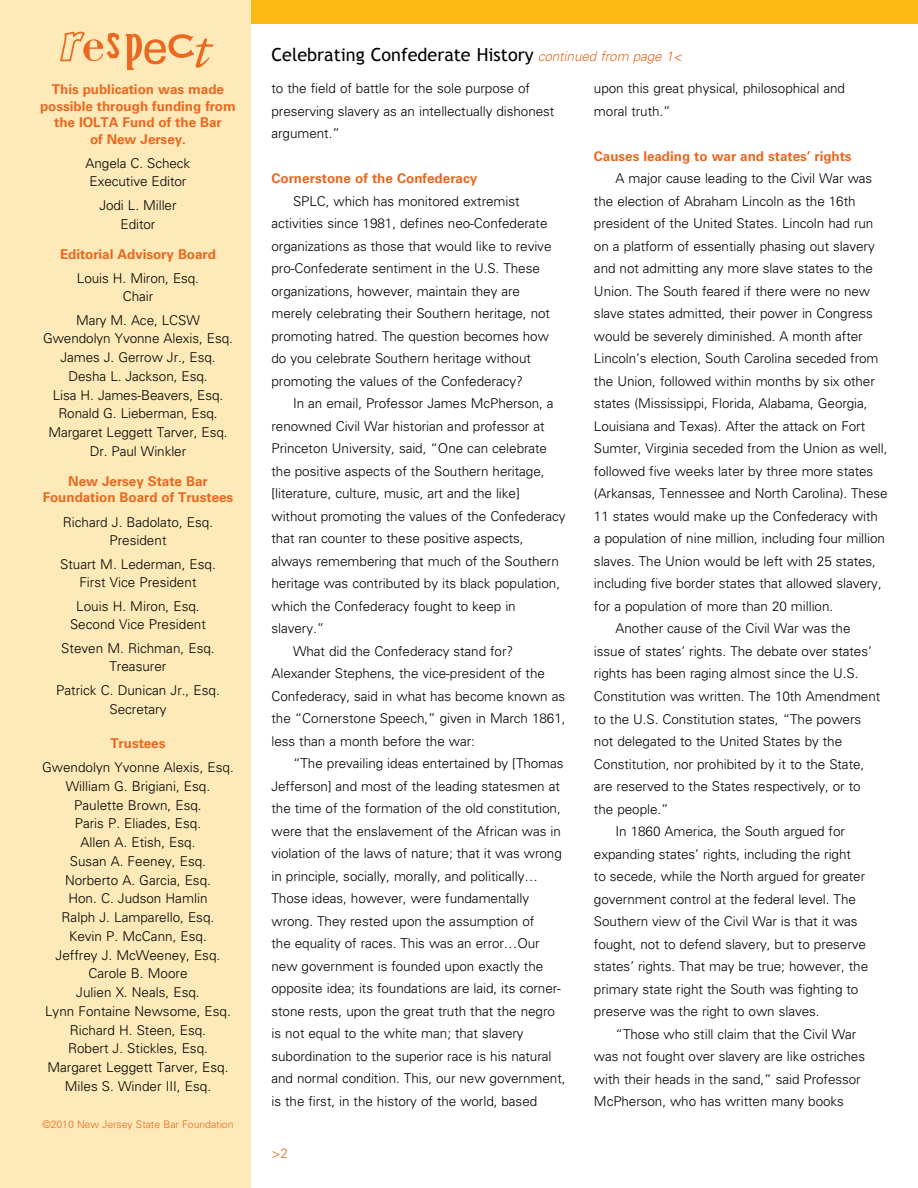
<style>
.page{position:relative;width:918px;height:1188px;background:#fff}
.page>*{position:absolute;margin:0;border:0;box-sizing:border-box;transform-origin:0 0}
.t1{font:18px "Trebuchet MS";color:#000}
.t2{font:300 13.5px/18.8px "Univers";letter-spacing:-.005em;color:#000;text-align:center}
.t3{font:700 13.5px/16.5px "Univers";letter-spacing:-.005em;color:#ea6820;text-align:center}
.t4{font:300 13.5px "Univers";color:#ea6820}
.t5{font:300 10.5px "Univers";letter-spacing:-.005em;color:#ea6820}
.s1{font-family:"Univers";font-weight:300;font-style:italic;font-size:13.5px;color:#ea6820}
</style>
<div class="page">
<div style="left:234px;top:0;width:684px;height:24px;background:#fdb913"></div>
<div style="left:0;top:0;width:251px;height:1188px;background:#feeab8"></div>
<svg style="left:60px;top:32px;width:59px;height:30px"></svg>
<svg style="left:126px;top:34px;width:87px;height:36px"></svg>
<p class="t3" style="left:40px;top:81px;width:197px">This publication was made possible through funding from the IOLTA Fund of the Bar<br>of New Jersey.</p>
<p class="t2" style="left:86px;top:154px;width:106px;text-align:left">Angela C. Scheck<br>Executive Editor</p>
<p class="t2" style="left:99px;top:196px;width:79px">Jodi L. Miller<br>Editor</p>
<p class="t3" style="left:60px;top:246px;width:157px">Editorial Advisory Board</p>
<p class="t2" style="left:77px;top:269px;width:124px">Louis H. Miron, Esq.<br>Chair</p>
<p class="t2" style="left:43px;top:311px;width:191px">Mary M. Ace, LCSW<br>Gwendolyn Yvonne Alexis, Esq.<br>James J. Gerrow Jr., Esq.<br>Desha L. Jackson, Esq.<br>Lisa H. James-Beavers, Esq.<br>Ronald G. Lieberman, Esq.<br>Margaret Leggett Tarver, Esq.<br>Dr. Paul Winkler</p>
<p class="t3" style="left:43px;top:473px;width:192px">New Jersey State Bar<br>Foundation Board of Trustees</p>
<p class="t2" style="left:63px;top:512px;width:152px">Richard J. Badolato, Esq.<br>President</p>
<p class="t2" style="left:60px;top:554px;width:157px">Stuart M. Lederman, Esq.<br>First Vice President</p>
<p class="t2" style="left:70px;top:597px;width:137px">Louis H. Miron, Esq.<br>Second Vice President</p>
<p class="t2" style="left:61px;top:639px;width:155px">Steven M. Richman, Esq.<br>Treasurer</p>
<p class="t2" style="left:56px;top:681px;width:165px">Patrick C. Dunican Jr., Esq.<br>Secretary</p>
<p class="t3" style="left:110px;top:735px;width:57px">Trustees</p>
<p class="t2" style="left:42px;top:758px;width:193px">Gwendolyn Yvonne Alexis, Esq.<br>William G. Brigiani, Esq.<br>Paulette Brown, Esq.<br>Paris P. Eliades, Esq.<br>Allen A. Etish, Esq.<br>Susan A. Feeney, Esq.<br>Norberto A. Garcia, Esq.<br>Hon. C. Judson Hamlin<br>Ralph J. Lamparello, Esq.<br>Kevin P. McCann, Esq.<br>Jeffrey J. McWeeney, Esq.<br>Carole B. Moore<br>Julien X. Neals, Esq.<br>Lynn Fontaine Newsome, Esq.<br>Richard H. Steen, Esq.<br>Robert J. Stickles, Esq.<br>Margaret Leggett Tarver, Esq.<br>Miles S. Winder III, Esq.</p>
<p class="t5" style="left:42px;top:1118px;width:193px">©2010 New Jersey State Bar Foundation</p>
<h1 class="t1" style="left:272px;top:44px;width:412px">Celebrating Confederate History <span class="s1">continued from page 1&lt;</span></h1>
<p class="t2" style="left:271px;top:77px;width:284px;line-height:22.5px;text-align:left">to the field of battle for the sole purpose of preserving slavery as an intellectually dishonest argument.”</p>
<p class="t3" style="left:271px;top:170px;width:207px">Cornerstone of the Confederacy</p>
<p class="t2" style="left:271px;top:190px;width:282px;line-height:22.5px;text-align:left;text-indent:22px">SPLC, which has monitored extremist activities since 1981, defines neo-Confederate organizations as those that would like to revive pro-Confederate sentiment in the U.S. These organizations, however, maintain they are merely celebrating their Southern heritage, not promoting hatred. The question becomes how do you celebrate Southern heritage without promoting the values of the Confederacy?</p>
<p class="t2" style="left:293px;top:394px;width:262px">In an email, Professor James McPherson, a</p>
<p class="t2" style="left:271px;top:417px;width:275px">renowned Civil War historian and professor at</p>
<p class="t2" style="left:271px;top:439px;width:277px">Princeton University, said, “One can celebrate</p>
<p class="t2" style="left:271px;top:462px;width:275px">the positive aspects of the Southern heritage,</p>
<p class="t2" style="left:271px;top:484px;width:250px">[literature, culture, music, art and the like]</p>
<p class="t2" style="left:271px;top:507px;width:296px">without promoting the values of the Confederacy</p>
<p class="t2" style="left:271px;top:529px;width:254px">that ran counter to these positive aspects,</p>
<p class="t2" style="left:271px;top:552px;width:289px">always remembering that much of the Southern</p>
<p class="t2" style="left:271px;top:574px;width:290px">heritage was contributed by its black population,</p>
<p class="t2" style="left:271px;top:597px;width:246px">which the Confederacy fought to keep in</p>
<p class="t2" style="left:271px;top:619px;width:54px">slavery.”</p>
<p class="t2" style="left:293px;top:642px;width:222px">What did the Confederacy stand for?</p>
<p class="t2" style="left:271px;top:664px;width:275px">Alexander Stephens, the vice-president of the</p>
<p class="t2" style="left:271px;top:687px;width:295px">Confederacy, said in what has become known as</p>
<p class="t2" style="left:271px;top:709px;width:296px">the “Cornerstone Speech,” given in March 1861,</p>
<p class="t2" style="left:271px;top:732px;width:205px">less than a month before the war:</p>
<p class="t2" style="left:293px;top:754px;width:272px">“The prevailing ideas entertained by [Thomas</p>
<p class="t2" style="left:271px;top:777px;width:290px">Jefferson] and most of the leading statesmen at</p>
<p class="t2" style="left:271px;top:799px;width:291px">the time of the formation of the old constitution,</p>
<p class="t2" style="left:271px;top:822px;width:291px">were that the enslavement of the African was in</p>
<p class="t2" style="left:271px;top:844px;width:292px">violation of the laws of nature; that it was wrong</p>
<p class="t2" style="left:271px;top:867px;width:268px">in principle, socially, morally, and politically…</p>
<p class="t2" style="left:271px;top:889px;width:259px">Those ideas, however, were fundamentally</p>
<p class="t2" style="left:271px;top:912px;width:264px">wrong. They rested upon the assumption of</p>
<p class="t2" style="left:271px;top:934px;width:270px">the equality of races. This was an error…Our</p>
<p class="t2" style="left:271px;top:957px;width:273px">new government is founded upon exactly the</p>
<p class="t2" style="left:271px;top:979px;width:291px">opposite idea; its foundations are laid, its corner-</p>
<p class="t2" style="left:271px;top:1002px;width:285px">stone rests, upon the great truth that the negro</p>
<p class="t2" style="left:271px;top:1024px;width:254px">is not equal to the white man; that slavery</p>
<p class="t2" style="left:271px;top:1047px;width:281px">subordination to the superior race is his natural</p>
<p class="t2" style="left:271px;top:1069px;width:296px">and normal condition. This, our new government,</p>
<p class="t2" style="left:271px;top:1092px;width:267px">is the first, in the history of the world, based</p>
<p class="t4" style="left:272px;top:1145px;width:18px">&gt;2</p>
<p class="t2" style="left:594px;top:77px;width:253px;line-height:22.5px;text-align:left">upon this great physical, philosophical and moral truth.”</p>
<p class="t3" style="left:594px;top:148px;width:259px">Causes leading to war and states’ rights</p>
<p class="t2" style="left:616px;top:169px;width:258px">A major cause leading to the Civil War was</p>
<p class="t2" style="left:594px;top:192px;width:263px">the election of Abraham Lincoln as the 16th</p>
<p class="t2" style="left:594px;top:214px;width:281px">president of the United States. Lincoln had run</p>
<p class="t2" style="left:594px;top:237px;width:282px">on a platform of essentially phasing out slavery</p>
<p class="t2" style="left:594px;top:259px;width:281px">and not admitting any more slave states to the</p>
<p class="t2" style="left:594px;top:282px;width:278px">Union. The South feared if there were no new</p>
<p class="t2" style="left:594px;top:304px;width:281px">slave states admitted, their power in Congress</p>
<p class="t2" style="left:594px;top:327px;width:270px">would be severely diminished. A month after</p>
<p class="t2" style="left:594px;top:349px;width:286px">Lincoln’s election, South Carolina seceded from</p>
<p class="t2" style="left:594px;top:372px;width:282px">the Union, followed within months by six other</p>
<p class="t2" style="left:594px;top:394px;width:275px">states (Mississippi, Florida, Alabama, Georgia,</p>
<p class="t2" style="left:594px;top:417px;width:273px">Louisiana and Texas). After the attack on Fort</p>
<p class="t2" style="left:594px;top:439px;width:295px">Sumter, Virginia seceded from the Union as well,</p>
<p class="t2" style="left:594px;top:462px;width:281px">followed five weeks later by three more states</p>
<p class="t2" style="left:594px;top:484px;width:295px">(Arkansas, Tennessee and North Carolina). These</p>
<p class="t2" style="left:594px;top:507px;width:286px">11 states would make up the Confederacy with</p>
<p class="t2" style="left:594px;top:529px;width:293px">a population of nine million, including four million</p>
<p class="t2" style="left:594px;top:552px;width:284px">slaves. The Union would be left with 25 states,</p>
<p class="t2" style="left:594px;top:574px;width:289px">including five border states that allowed slavery,</p>
<p class="t2" style="left:594px;top:597px;width:241px">for a population of more than 20 million.</p>
<p class="t2" style="left:616px;top:619px;width:236px">Another cause of the Civil War was the</p>
<p class="t2" style="left:594px;top:642px;width:279px">issue of states’ rights. The debate over states’</p>
<p class="t2" style="left:594px;top:664px;width:266px">rights has been raging almost since the U.S.</p>
<p class="t2" style="left:594px;top:687px;width:288px">Constitution was written. The 10th Amendment</p>
<p class="t2" style="left:594px;top:709px;width:269px">to the U.S. Constitution states, “The powers</p>
<p class="t2" style="left:594px;top:732px;width:250px">not delegated to the United States by the</p>
<p class="t2" style="left:594px;top:754px;width:272px">Constitution, nor prohibited by it to the State,</p>
<p class="t2" style="left:594px;top:777px;width:268px">are reserved to the States respectively, or to</p>
<p class="t2" style="left:594px;top:799px;width:76px">the people.”</p>
<p class="t2" style="left:616px;top:822px;width:231px">In 1860 America, the South argued for</p>
<p class="t2" style="left:594px;top:844px;width:258px">expanding states’ rights, including the right</p>
<p class="t2" style="left:594px;top:867px;width:273px">to secede, while the North argued for greater</p>
<p class="t2" style="left:594px;top:889px;width:263px">government control at the federal level. The</p>
<p class="t2" style="left:594px;top:912px;width:265px">Southern view of the Civil War is that it was</p>
<p class="t2" style="left:594px;top:934px;width:273px">fought, not to defend slavery, but to preserve</p>
<p class="t2" style="left:594px;top:957px;width:276px">states’ rights. That may be true; however, the</p>
<p class="t2" style="left:594px;top:979px;width:266px">primary state right the South was fighting to</p>
<p class="t2" style="left:594px;top:1002px;width:227px">preserve was the right to own slaves.</p>
<p class="t2" style="left:616px;top:1024px;width:242px">“Those who still claim that the Civil War</p>
<p class="t2" style="left:594px;top:1047px;width:273px">was not fought over slavery are like ostriches</p>
<p class="t2" style="left:594px;top:1069px;width:268px">with their heads in the sand,” said Professor</p>
<p class="t2" style="left:594px;top:1092px;width:252px">McPherson, who has written many books</p>
</div>
